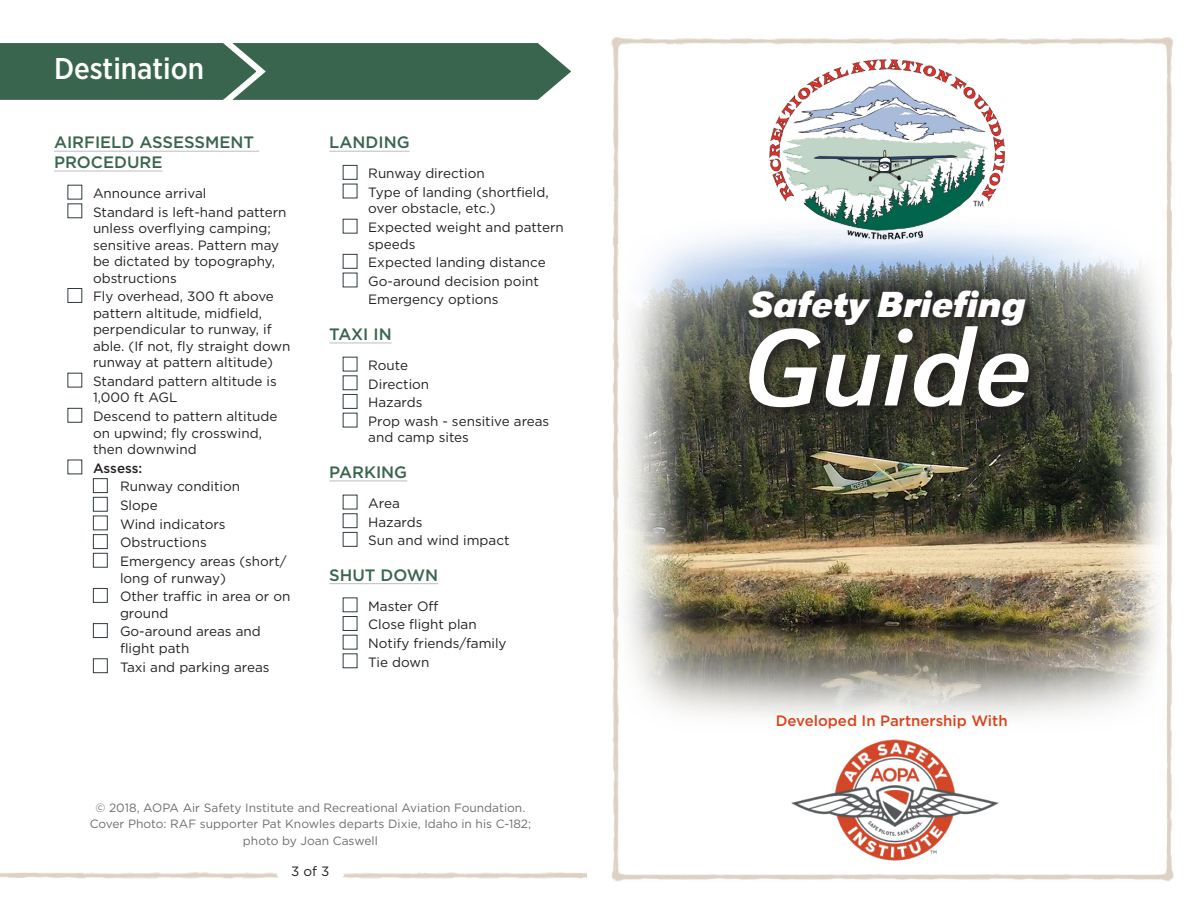
<style>
.page{position:relative;width:1188px;height:918px;background:#fff}
.page>*{position:absolute;margin:0;border:0;box-sizing:border-box;transform-origin:0 0}
.t1{font:italic 113.25px "URW Grotesk T";color:#fff}
.t2{font:italic 700 37.8px "URW Grotesk T";color:#fff}
.Body{font:500 30px "Gotham Narrow";color:#fff}
.Subhead{font:500 16.5px/19.8px "Gotham";color:#39654e}
.Body-2{font:500 15px "Gotham";color:#d8441c}
.Body-3{font:13.5px/16.5px "Gotham";color:#231f20}
.Body-4{font:500 13.5px "Gotham";color:#231f20}
.Body-5{font:12px/16.5px "Gotham";color:#6c6d70;text-align:center}
</style>
<div class="page">
<img style="left:0;top:872px;width:586px;height:7px">
<img style="left:611px;top:37px;width:563px;height:845px">
<hr style="left:329px;top:151px;width:81px;height:1px;background:#bcbdc0">
<hr style="left:329px;top:343px;width:63px;height:1px;background:#bcbdc0">
<hr style="left:329px;top:481px;width:78px;height:1px;background:#bcbdc0">
<hr style="left:329px;top:583px;width:109px;height:1px;background:#bcbdc0">
<div style="left:343px;top:165px;width:14px;height:15px;border:1px solid #2f3b41"></div>
<div style="left:343px;top:254px;width:14px;height:15px;border:1px solid #2f3b41"></div>
<div style="left:343px;top:375px;width:14px;height:15px;border:1px solid #2f3b41"></div>
<div style="left:343px;top:394px;width:14px;height:15px;border:1px solid #2f3b41"></div>
<div style="left:343px;top:513px;width:14px;height:15px;border:1px solid #2f3b41"></div>
<div style="left:343px;top:532px;width:14px;height:15px;border:1px solid #2f3b41"></div>
<div style="left:343px;top:616px;width:14px;height:15px;border:1px solid #2f3b41"></div>
<div style="left:343px;top:653px;width:14px;height:15px;border:1px solid #2f3b41"></div>
<hr style="left:54px;top:151px;width:205px;height:1px;background:#bcbdc0">
<hr style="left:54px;top:171px;width:109px;height:1px;background:#bcbdc0">
<div style="left:68px;top:288px;width:14px;height:15px;border:1px solid #2f3b41"></div>
<div style="left:68px;top:408px;width:14px;height:15px;border:1px solid #2f3b41"></div>
<div style="left:93px;top:478px;width:15px;height:15px;border:1px solid #2f3b41"></div>
<div style="left:93px;top:497px;width:15px;height:15px;border:1px solid #2f3b41"></div>
<div style="left:93px;top:516px;width:15px;height:14px;border:1px solid #2f3b41"></div>
<div style="left:93px;top:534px;width:15px;height:15px;border:1px solid #2f3b41"></div>
<div style="left:93px;top:553px;width:15px;height:15px;border:1px solid #2f3b41"></div>
<div style="left:93px;top:588px;width:15px;height:15px;border:1px solid #2f3b41"></div>
<div style="left:93px;top:623px;width:15px;height:15px;border:1px solid #2f3b41"></div>
<div style="left:93px;top:658px;width:15px;height:15px;border:1px solid #2f3b41"></div>
<svg style="left:743px;top:284px;width:300px;height:137px;background:#36372e"></svg>
<svg style="left:0;top:43px;width:571px;height:57px;background:#426c56"></svg>
<svg style="left:276px;top:872px;width:69px;height:7px"></svg>
<img style="left:763px;top:53px;width:249px;height:186px">
<img style="left:789px;top:731px;width:212px;height:136px">
<p class="Body" style="left:54px;top:50px;width:152px">Destination</p>
<p class="Subhead" style="left:54px;top:132px;width:202px">AIRFIELD ASSESSMENT<br>PROCEDURE</p>
<p class="Body-3" style="left:93px;top:185px;width:115px">Announce arrival</p>
<p class="Body-3" style="left:93px;top:203px;width:195px">Standard is left-hand pattern unless overflying camping; sensitive areas. Pattern may be dictated by topography, obstructions</p>
<p class="Body-3" style="left:93px;top:288px;width:199px">Fly overhead, 300 ft above pattern altitude, midfield, perpendicular to runway, if able. (If not, fly straight down runway at pattern altitude)</p>
<p class="Body-3" style="left:93px;top:373px;width:185px">Standard pattern altitude is<br>1,000 ft AGL</p>
<p class="Body-3" style="left:93px;top:408px;width:186px">Descend to pattern altitude on upwind; fly crosswind, then downwind</p>
<p class="Body-4" style="left:93px;top:459px;width:51px">Assess:</p>
<p class="Body-3" style="left:120px;top:478px;width:122px">Runway condition</p>
<p class="Body-3" style="left:120px;top:497px;width:39px">Slope</p>
<p class="Body-3" style="left:120px;top:515px;width:107px">Wind indicators</p>
<p class="Body-3" style="left:120px;top:534px;width:88px">Obstructions</p>
<p class="Body-3" style="left:120px;top:553px;width:168px">Emergency areas (short/ long of runway)</p>
<p class="Body-3" style="left:120px;top:588px;width:172px">Other traffic in area or on ground</p>
<p class="Body-3" style="left:120px;top:623px;width:142px">Go-around areas and flight path</p>
<p class="Body-3" style="left:120px;top:658px;width:151px">Taxi and parking areas</p>
<p class="Subhead" style="left:329px;top:132px;width:82px">LANDING</p>
<p class="Body-3" style="left:368px;top:165px;width:118px">Runway direction</p>
<p class="Body-3" style="left:368px;top:184px;width:182px">Type of landing (shortfield, over obstacle, etc.)</p>
<p class="Body-3" style="left:368px;top:219px;width:197px">Expected weight and pattern speeds</p>
<p class="Body-3" style="left:368px;top:254px;width:179px">Expected landing distance</p>
<p class="Body-3" style="left:368px;top:273px;width:172px">Go-around decision point</p>
<p class="Body-3" style="left:368px;top:291px;width:132px">Emergency options</p>
<p class="Subhead" style="left:329px;top:324px;width:64px">TAXI IN</p>
<p class="Body-3" style="left:368px;top:357px;width:41px">Route</p>
<p class="Body-3" style="left:368px;top:375px;width:63px">Direction</p>
<p class="Body-3" style="left:368px;top:394px;width:56px">Hazards</p>
<p class="Body-3" style="left:368px;top:413px;width:183px">Prop wash - sensitive areas and camp sites</p>
<p class="Subhead" style="left:329px;top:462px;width:80px">PARKING</p>
<p class="Body-3" style="left:368px;top:495px;width:33px">Area</p>
<p class="Body-3" style="left:368px;top:513px;width:56px">Hazards</p>
<p class="Body-3" style="left:368px;top:532px;width:143px">Sun and wind impact</p>
<p class="Subhead" style="left:329px;top:565px;width:110px">SHUT DOWN</p>
<p class="Body-3" style="left:368px;top:597px;width:72px">Master Off</p>
<p class="Body-3" style="left:368px;top:616px;width:110px">Close flight plan</p>
<p class="Body-3" style="left:368px;top:635px;width:140px">Notify friends/family</p>
<p class="Body-3" style="left:368px;top:653px;width:63px">Tie down</p>
<p class="Body-5" style="left:90px;top:799px;width:443px">© 2018, AOPA Air Safety Institute and Recreational Aviation Foundation.<br>Cover Photo: RAF supporter Pat Knowles departs Dixie, Idaho in his C-182; photo by Joan Caswell</p>
<p class="Body-3" style="left:291px;top:863px;width:40px">3 of 3</p>
<p class="t2" style="left:749px;top:282px;width:278px">Safety Briefing</p>
<p class="t1" style="left:742px;top:304px;width:291px">Guide</p>
<p class="Body-2" style="left:776px;top:711px;width:233px">Developed In Partnership With</p>
</div>
